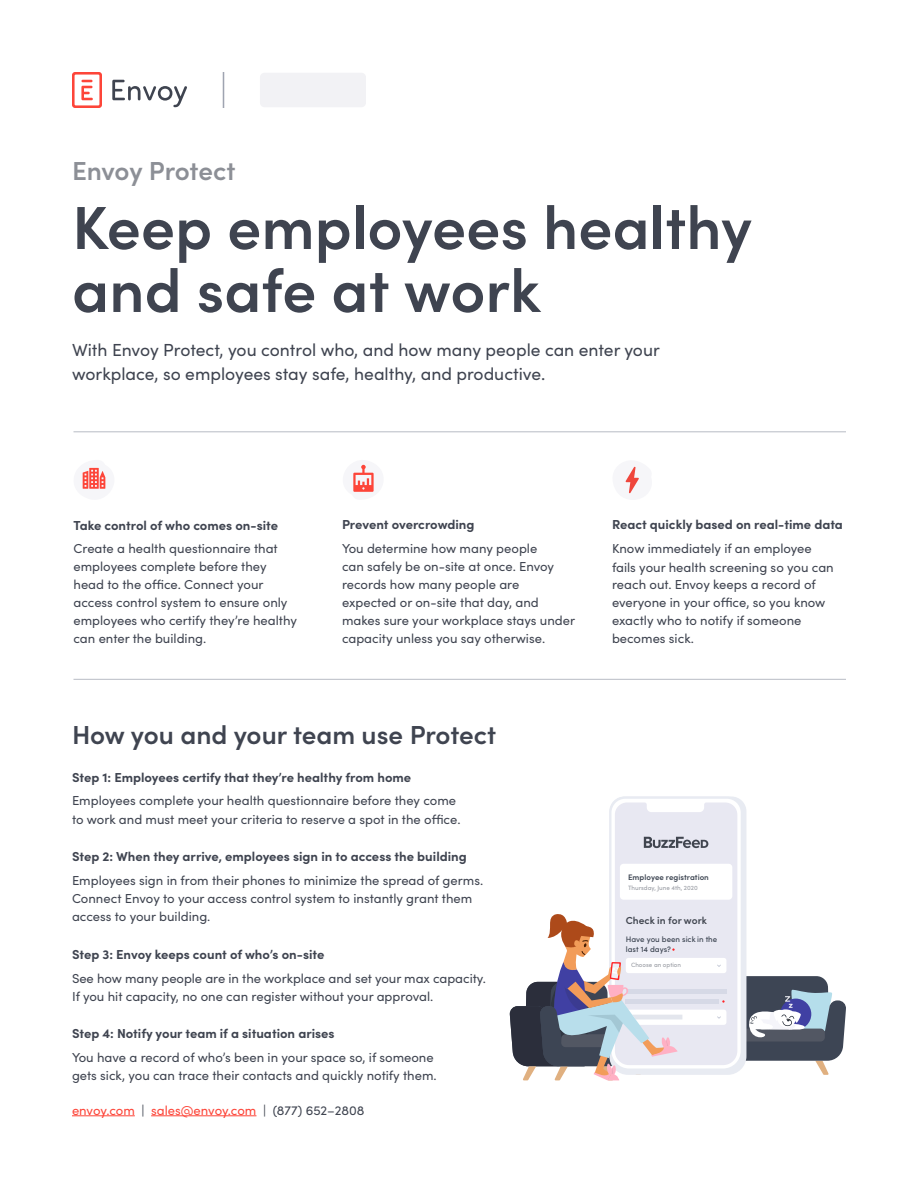
<style>
.page{position:relative;width:918px;height:1188px;background:#fff}
.page>*{position:absolute;margin:0;border:0;box-sizing:border-box;transform-origin:0 0}
.t1{font:600 60.9px/63px "Sofia Pro";color:#3f4450}
.t2{font:600 26.1px "Sofia Pro";color:#3f4450}
.t3{font:600 26.1px "Sofia Pro";letter-spacing:-.01em;color:#8c8f96}
.t4{font:17.4px/24px "Sofia Pro";color:#3f4450}
.t5{font:13.05px/18px "Sofia Pro";color:#3f4450}
.t6{font:700 13.05px "Sofia Pro";color:#3f4450}
.t7{font:13.05px "Sofia Pro";color:#fd4539}
.t8{font:600 10.2px "Sofia Pro";color:#40454f}
.t9{font:500 7.95px/9.6px "Sofia Pro";color:#3d4552}
.t10{font:600 7.95px "Sofia Pro";color:#3d4552}
.t11{font:500 6.3px "Sofia Pro";color:#9ea1a8}
.s1{color:#3f4450}
</style>
<div class="page">
<svg style="left:112px;top:80px;width:75px;height:27px"></svg>
<svg style="left:72px;top:72px;width:30px;height:36px"></svg>
<hr style="left:74px;top:679px;width:772px;height:1px;background:#b8bcc5">
<hr style="left:74px;top:432px;width:772px;height:1px;background:#b8bcc5">
<hr style="left:72px;top:1115px;width:63px;height:1px;background:#fd4539">
<hr style="left:151px;top:1115px;width:105px;height:1px;background:#fd4539">
<svg style="left:353px;top:464px;width:21px;height:28px"></svg>
<svg style="left:82px;top:467px;width:24px;height:22px"></svg>
<svg style="left:509px;top:796px;width:337px;height:284px"></svg>
<svg style="left:625px;top:466px;width:14px;height:28px"></svg>
<hr style="left:223px;top:72px;width:1px;height:36px;background:#999fac">
<div style="left:260px;top:73px;width:106px;height:34px;background:#f2f2f5;border-radius:4px"></div>
<h2 class="t3" style="left:72px;top:151px;width:165px">Envoy Protect</h2>
<h1 class="t1" style="left:72px;top:192px;width:681px">Keep employees healthy and safe at work</h1>
<h3 class="t4" style="left:72px;top:336px;width:589px">With Envoy Protect, you control who, and how many people can enter your workplace, so employees stay safe, healthy, and productive.</h3>
<p class="t6" style="left:74px;top:515px;width:206px">Take control of who comes on-site</p>
<p class="t5" style="left:74px;top:539px;width:225px">Create a health questionnaire that employees complete before they head to the office. Connect your access control system to ensure only employees who certify they’re healthy can enter the building.</p>
<p class="t6" style="left:342px;top:515px;width:134px">Prevent overcrowding</p>
<p class="t5" style="left:342px;top:539px;width:235px">You determine how many people<br>can safely be on-site at once. Envoy records how many people are expected or on-site that day, and makes sure your workplace stays under capacity unless you say otherwise.</p>
<h2 class="t2" style="left:72px;top:715px;width:426px">How you and your team use Protect</h2>
<p class="t6" style="left:72px;top:767px;width:341px">Step 1: Employees certify that they’re healthy from home</p>
<p class="t5" style="left:72px;top:791px;width:390px">Employees complete your health questionnaire before they come to work and must meet your criteria to reserve a spot in the office.</p>
<p class="t6" style="left:72px;top:846px;width:396px">Step 2: When they arrive, employees sign in to access the building</p>
<p class="t5" style="left:72px;top:871px;width:413px">Employees sign in from their phones to minimize the spread of germs.<br>Connect Envoy to your access control system to instantly grant them access to your building.</p>
<p class="t6" style="left:72px;top:944px;width:254px">Step 3: Envoy keeps count of who’s on-site</p>
<p class="t5" style="left:72px;top:968px;width:415px">See how many people are in the workplace and set your max capacity.<br>If you hit capacity, no one can register without your approval.</p>
<p class="t6" style="left:72px;top:1023px;width:264px">Step 4: Notify your team if a situation arises</p>
<p class="t5" style="left:72px;top:1048px;width:366px">You have a record of who’s been in your space so, if someone gets sick, you can trace their contacts and quickly notify them.</p>
<p class="t7" style="left:72px;top:1100px;width:294px">envoy.com <span class="s1">|</span> sales@envoy.com <span class="s1">| (877) 652–2808</span></p>
<p class="t6" style="left:612px;top:515px;width:232px">React quickly based on real-time data</p>
<p class="t5" style="left:612px;top:539px;width:223px">Know immediately if an employee fails your health screening so you can reach out. Envoy keeps a record of everyone in your office, so you know exactly who to notify if someone becomes sick.</p>
<p class="t10" style="left:628px;top:871px;width:82px">Employee registration</p>
<p class="t11" style="left:628px;top:884px;width:71px">Thursday, June 4th, 2020</p>
<p class="t8" style="left:626px;top:913px;width:83px">Check in for work</p>
<p class="t9" style="left:626px;top:934px;width:93px">Have you been sick in the last 14 days?</p>
<p class="t11" style="left:631px;top:960px;width:52px">Choose an option</p>
</div>
